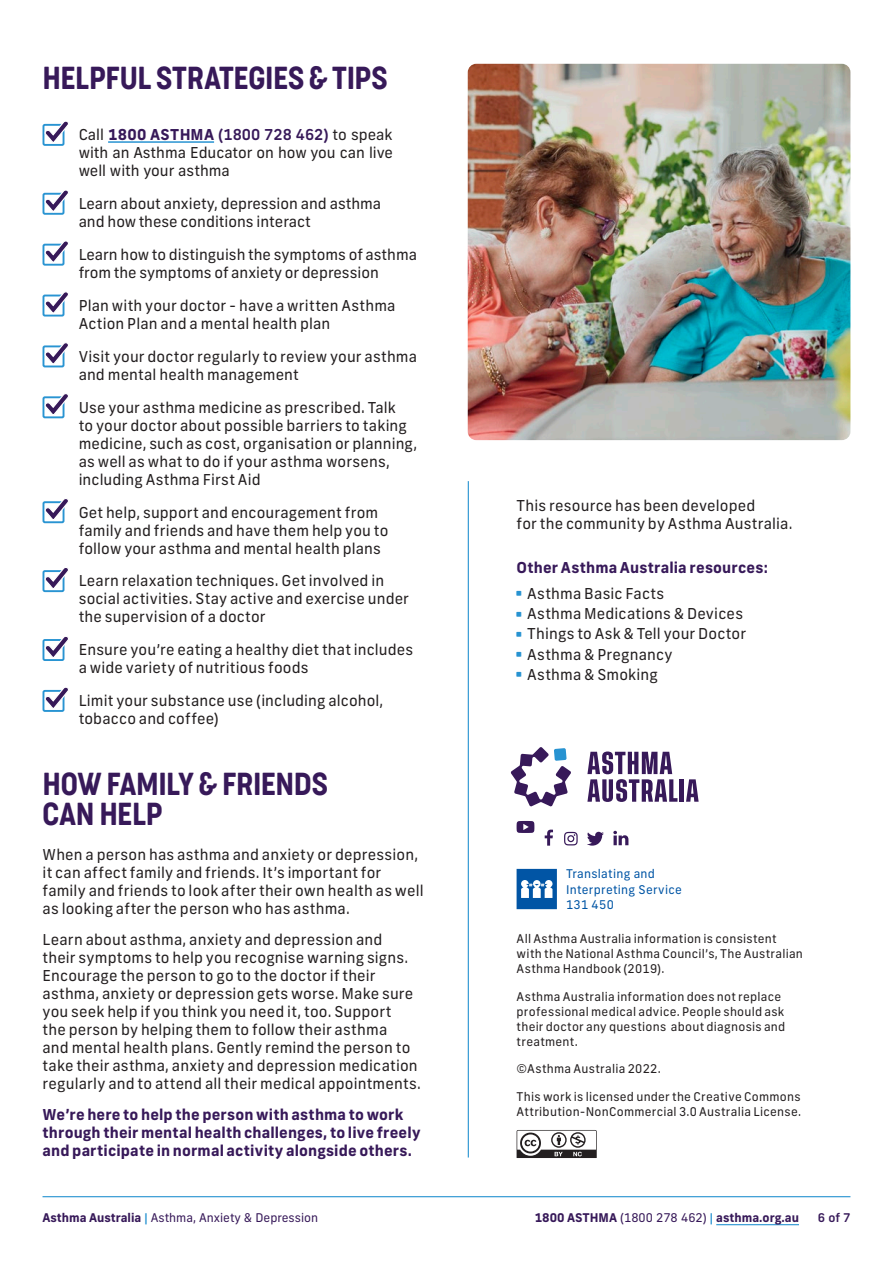
<style>
.page{position:relative;width:893px;height:1263px;background:#fff}
.page>*{position:absolute;margin:0;border:0;box-sizing:border-box;transform-origin:0 0}
.Body_copy_10pt{font:300 30px/30px "Cocogoose Condensed";letter-spacing:-.01em;color:#371959}
.BODY__text__white{font:15px/18px "Frank New";letter-spacing:.01em;color:#231f20}
.Blue_Bullet_points_1{font:15px/18px "New Frank";letter-spacing:.01em;color:#231f20}
.Blue_Bullet_points_1-2{font:700 15px/18px "New Frank";letter-spacing:.01em;color:#371959}
.Body_copy_10pt-2{font:15px/18px "New Frank";letter-spacing:.01em;color:#231f20}
.Body_copy_10pt-3{font:700 15px "New Frank";letter-spacing:.01em;color:#371959}
.Captions_8pt{font:12px/15px "New Frank";letter-spacing:.02em;color:#231f20}
.t1{font:12px "New Frank";color:#371959}
.t2{font:12px/15.5px "New Frank";letter-spacing:.02em;color:#0155a5}
.t3{font:700 12px "New Frank";color:#371959}
.t4{font:500 12px "New Frank";color:#371959}
.s1{font-weight:700;color:#371959}
.s2{font-weight:500;color:#371959}
.s3{font-weight:700}
.s4{font-weight:500;color:#2793d1}
.s5{font-weight:400}
</style>
<div class="page">
<hr style="left:43px;top:1196px;width:807px;height:1px;background:#2793d1">
<hr style="left:716px;top:1224px;width:83px;height:1px;background:#2793d1">
<div style="left:43px;top:124px;width:21px;height:22px;border:2px solid #2994d2"></div>
<svg style="left:44px;top:121px;width:24px;height:23px"></svg>
<hr style="left:108px;top:141px;width:106px;height:2px;background:#2793d1">
<div style="left:43px;top:193px;width:21px;height:22px;border:2px solid #2994d2"></div>
<svg style="left:44px;top:190px;width:24px;height:23px"></svg>
<div style="left:43px;top:244px;width:21px;height:22px;border:2px solid #2994d2"></div>
<svg style="left:44px;top:241px;width:24px;height:23px"></svg>
<div style="left:43px;top:295px;width:21px;height:21px;border:2px solid #2994d2"></div>
<svg style="left:44px;top:292px;width:24px;height:23px"></svg>
<div style="left:43px;top:345px;width:21px;height:22px;border:2px solid #2994d2"></div>
<svg style="left:44px;top:343px;width:24px;height:23px"></svg>
<div style="left:43px;top:396px;width:21px;height:22px;border:2px solid #2994d2"></div>
<svg style="left:44px;top:394px;width:24px;height:23px"></svg>
<div style="left:43px;top:501px;width:21px;height:22px;border:2px solid #2994d2"></div>
<svg style="left:44px;top:499px;width:24px;height:23px"></svg>
<div style="left:43px;top:570px;width:21px;height:22px;border:2px solid #2994d2"></div>
<svg style="left:44px;top:568px;width:24px;height:23px"></svg>
<div style="left:43px;top:639px;width:21px;height:22px;border:2px solid #2994d2"></div>
<svg style="left:44px;top:636px;width:24px;height:24px"></svg>
<div style="left:43px;top:690px;width:21px;height:22px;border:2px solid #2994d2"></div>
<svg style="left:44px;top:687px;width:24px;height:23px"></svg>
<svg style="left:517px;top:869px;width:40px;height:40px"></svg>
<svg style="left:517px;top:1130px;width:80px;height:28px"></svg>
<hr style="left:468px;top:481px;width:1px;height:676px;background:#2793d1">
<svg style="left:587px;top:751px;width:90px;height:51px"></svg>
<hr style="left:680px;top:779px;width:4px;height:23px;background:#371959">
<svg style="left:686px;top:779px;width:13px;height:23px"></svg>
<svg style="left:511px;top:747px;width:60px;height:59px"></svg>
<img style="left:468px;top:64px;width:382px;height:376px">
<svg style="left:545px;top:830px;width:8px;height:16px"></svg>
<svg style="left:517px;top:821px;width:17px;height:12px"></svg>
<svg style="left:587px;top:832px;width:17px;height:14px"></svg>
<svg style="left:564px;top:832px;width:14px;height:13px"></svg>
<svg style="left:613px;top:831px;width:15px;height:14px"></svg>
<p class="Body_copy_10pt" style="left:43px;top:62px;width:346px">HELPFUL STRATEGIES &amp; TIPS</p>
<p class="BODY__text__white" style="left:79px;top:126px;width:316px;text-align:justify">Call <span class="s1">1800 ASTHMA</span> <span class="s2">(1800 728 462)</span> to speak with an Asthma Educator on how you can live well with your asthma</p>
<p class="BODY__text__white" style="left:79px;top:194px;width:304px">Learn about anxiety, depression and asthma and how these conditions interact</p>
<p class="BODY__text__white" style="left:79px;top:245px;width:340px">Learn how to distinguish the symptoms of asthma from the symptoms of anxiety or depression</p>
<p class="BODY__text__white" style="left:79px;top:296px;width:318px">Plan with your doctor - have a written Asthma<br>Action Plan and a mental health plan</p>
<p class="BODY__text__white" style="left:79px;top:347px;width:340px">Visit your doctor regularly to review your asthma and mental health management</p>
<p class="BODY__text__white" style="left:79px;top:398px;width:340px">Use your asthma medicine as prescribed. Talk<br>to your doctor about possible barriers to taking medicine, such as cost, organisation or planning, as well as what to do if your asthma worsens, including Asthma First Aid</p>
<p class="BODY__text__white" style="left:79px;top:503px;width:311px">Get help, support and encouragement from family and friends and have them help you to follow your asthma and mental health plans</p>
<p class="BODY__text__white" style="left:79px;top:572px;width:332px">Learn relaxation techniques. Get involved in social activities. Stay active and exercise under the supervision of a doctor</p>
<p class="BODY__text__white" style="left:79px;top:641px;width:336px">Ensure you’re eating a healthy diet that includes a wide variety of nutritious foods</p>
<p class="BODY__text__white" style="left:79px;top:692px;width:306px">Limit your substance use (including alcohol, tobacco and coffee)</p>
<p class="Body_copy_10pt" style="left:43px;top:769px;width:287px">HOW FAMILY &amp; FRIENDS<br>CAN HELP</p>
<p class="Blue_Bullet_points_1" style="left:43px;top:845px;width:383px">When a person has asthma and anxiety or depression, it can affect family and friends. It’s important for family and friends to look after their own health as well as looking after the person who has asthma.</p>
<p class="Blue_Bullet_points_1" style="left:43px;top:930px;width:380px">Learn about asthma, anxiety and depression and<br>their symptoms to help you recognise warning signs.<br>Encourage the person to go to the doctor if their asthma, anxiety or depression gets worse. Make sure you seek help if you think you need it, too. Support<br>the person by helping them to follow their asthma<br>and mental health plans. Gently remind the person to take their asthma, anxiety and depression medication regularly and to attend all their medical appointments.</p>
<p class="Blue_Bullet_points_1-2" style="left:43px;top:1105px;width:379px">We’re here to help the person with asthma to work through their mental health challenges, to live freely and participate in normal activity alongside others.</p>
<p class="Body_copy_10pt-2" style="left:517px;top:497px;width:277px">This resource has been developed<br>for the community by Asthma Australia.</p>
<p class="Body_copy_10pt-3" style="left:517px;top:557px;width:253px">Other Asthma Australia resources:</p>
<p class="Blue_Bullet_points_1" style="left:527px;top:585px;width:139px">Asthma Basic Facts</p>
<p class="Blue_Bullet_points_1" style="left:527px;top:605px;width:217px">Asthma Medications &amp; Devices</p>
<p class="Blue_Bullet_points_1" style="left:527px;top:625px;width:220px">Things to Ask &amp; Tell your Doctor</p>
<p class="Blue_Bullet_points_1" style="left:527px;top:645px;width:147px">Asthma &amp; Pregnancy</p>
<p class="Blue_Bullet_points_1" style="left:527px;top:665px;width:132px">Asthma &amp; Smoking</p>
<p class="t2" style="left:566px;top:866px;width:117px">Translating and<br>Interpreting Service<br>131 450</p>
<p class="Captions_8pt" style="left:517px;top:931px;width:288px">All Asthma Australia information is consistent with the National Asthma Council’s, The Australian<br>Asthma Handbook (2019).</p>
<p class="Captions_8pt" style="left:517px;top:989px;width:270px">Asthma Australia information does not replace professional medical advice. People should ask their doctor any questions about diagnosis and treatment.</p>
<p class="Captions_8pt" style="left:517px;top:1061px;width:146px">©Asthma Australia 2022.</p>
<p class="Captions_8pt" style="left:517px;top:1089px;width:286px">This work is licensed under the Creative Commons<br>Attribution-NonCommercial 3.0 Australia License.</p>
<p class="t1" style="left:43px;top:1210px;width:277px"><span class="s3">Asthma Australia</span> <span class="s4">|</span> Asthma, Anxiety &amp; Depression</p>
<p class="t3" style="left:535px;top:1210px;width:266px">1800 ASTHMA <span class="s5">(1800 278 462)</span> <span class="s4">|</span> asthma.org.au</p>
<p class="t4" style="left:818px;top:1210px;width:34px">6 of 7</p>
</div>
